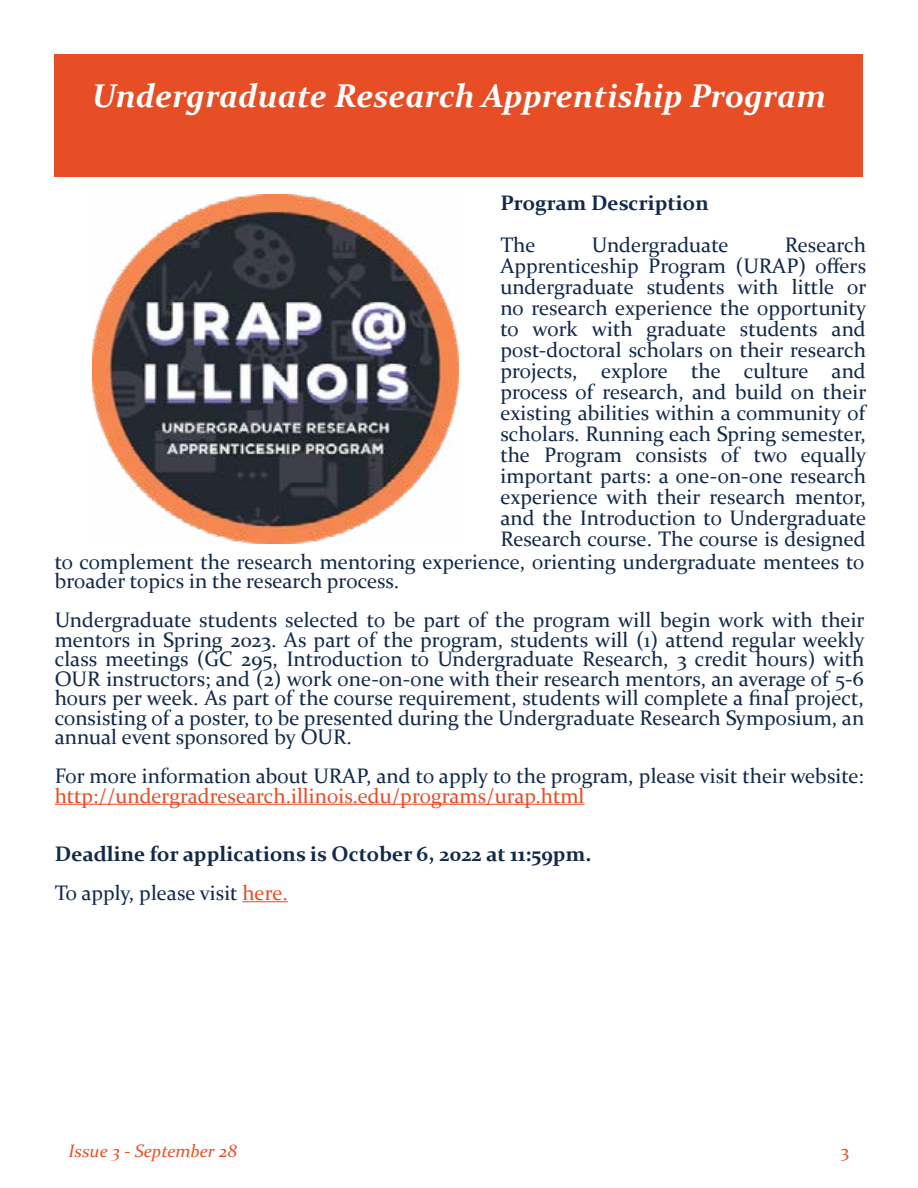
<style>
.page{position:relative;width:918px;height:1188px;background:#fff}
.page>*{position:absolute;margin:0;border:0;box-sizing:border-box;transform-origin:0 0}
.t1{font:italic 700 33px "Constantia";color:#fff}
.t2{font:21px/21.1px "Constantia";color:#11294b;text-align:right}
.t3{font:700 21px/39px "Constantia";color:#11294b}
.t4{font:21px "Constantia";color:#e74e25}
.t5{font:italic 18px "Constantia";color:#e75025}
.t6{font:18px "Constantia";color:#e75025}
.s1{font-weight:400}
.s2{font-weight:400;color:#e75025}
</style>
<div class="page">
<div style="left:55px;top:54px;width:808px;height:123px;background:#e74e25"></div>
<img style="left:93px;top:194px;width:366px;height:350px">
<hr style="left:55px;top:804px;width:530px;height:1px;background:#e74e25">
<hr style="left:242px;top:901px;width:46px;height:1px;background:#e75025">
<h1 class="t1" style="left:92px;top:72px;width:736px">Undergraduate Research Apprentiship Program</h1>
<p class="t3" style="left:500px;top:182px;width:210px">Program Description</p>
<p class="t2" style="left:500px;top:234px;width:37px">The</p>
<p class="t2" style="left:592px;top:234px;width:138px">Undergraduate</p>
<p class="t2" style="left:55px;top:234px;width:813px">Research<br>Apprenticeship Program (URAP) offers<br>undergraduate students with little or<br>no research experience the opportunity<br>to work with graduate students and<br>post-doctoral scholars on their research<br>projects, explore the culture and<br>process of research, and build on their<br>existing abilities within a community of<br>scholars. Running each Spring semester,<br>the Program consists of two equally<br>important parts: a one-on-one research<br>experience with their research mentor,<br>and the Introduction to Undergraduate<br>Research course. The course is designed<br>to complement the research mentoring experience, orienting undergraduate mentees to</p>
<p class="t2" style="left:55px;top:561px;width:811px;line-height:39px;text-align:left">broader topics in the research process.<br>Undergraduate students selected to be part of the program will begin work with their</p>
<p class="t2" style="left:55px;top:629px;width:811px;line-height:19.5px;text-align:justify">mentors in Spring 2023. As part of the program, students will (1) attend regular weekly class meetings (GC 295, Introduction to Undergraduate Research, 3 credit hours) with OUR instructors; and (2) work one-on-one with their research mentors, an average of 5-6 hours per week. As part of the course requirement, students will complete a final project, consisting of a poster, to be presented during the Undergraduate Research Symposium, an annual event sponsored by OUR.</p>
<p class="t2" style="left:55px;top:765px;width:811px">For more information about URAP, and to apply to the program, please visit their website:</p>
<p class="t4" style="left:55px;top:781px;width:531px">http://undergradresearch.illinois.edu/programs/urap.html</p>
<p class="t3" style="left:55px;top:834px;width:538px">Deadline for applications is October 6, 2022 at 11:59pm.<br><span class="s1">To apply, please visit</span> <span class="s2">here.</span></p>
<p class="t5" style="left:69px;top:1138px;width:170px">Issue 3 - September 28</p>
<p class="t6" style="left:841px;top:1138px;width:10px">3</p>
</div>
